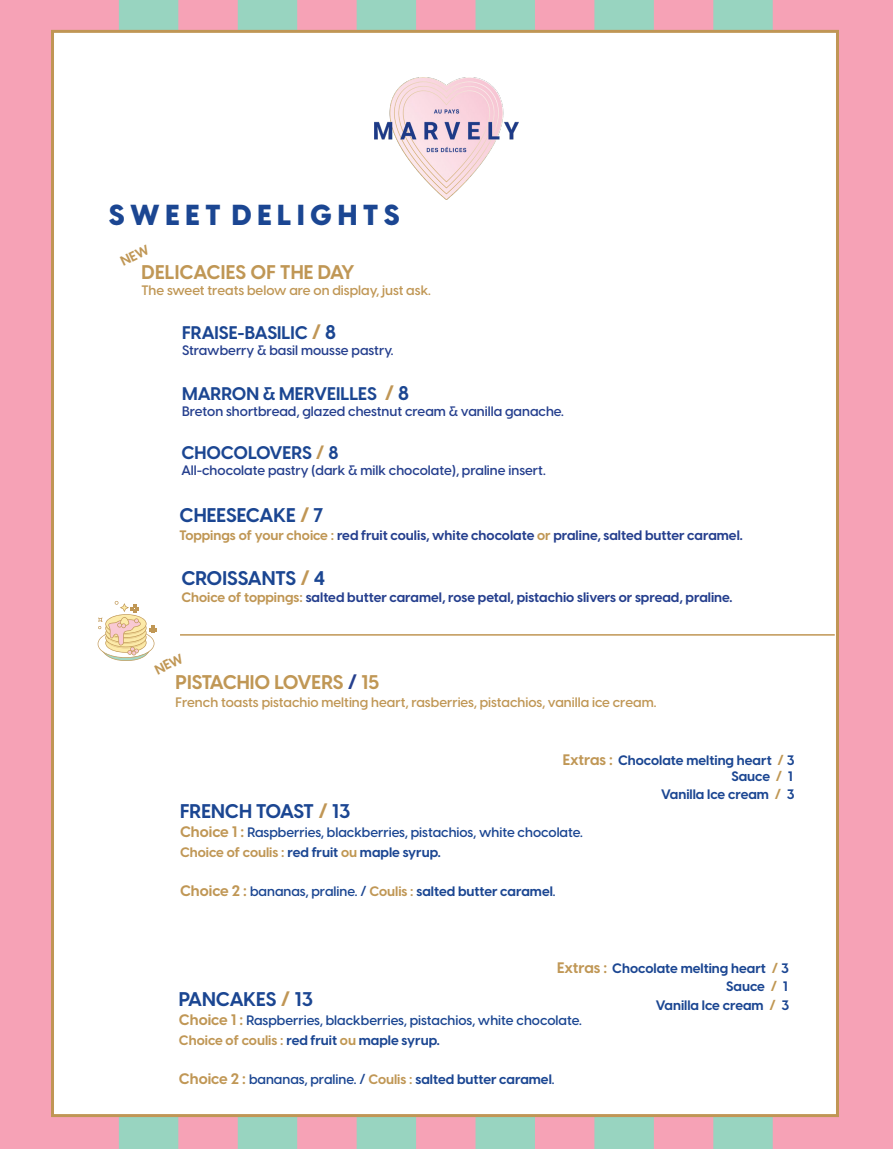
<style>
.page{position:relative;width:893px;height:1149px;background:#fff}
.page>*{position:absolute;margin:0;border:0;box-sizing:border-box;transform-origin:0 0}
.t1{font:800 28.5px "Visby CF";color:#1b4692}
.t2{font:700 19.5px "Visby CF";color:#1b4692}
.t3{font:700 19.5px "Visby CF";color:#c09755}
.t4{font:700 18px "Visby CF";color:#1b4692}
.t5{font:700 13.5px "Visby CF";color:#1b4692}
.t6{font:700 13.5px "Visby CF";color:#253f8e}
.t7{font:600 13.5px "Visby CF";color:#253f8e}
.t8{font:600 13.5px "Visby CF";color:#1b4692}
.t9{font:600 13.5px "Visby CF";color:#c09755}
.s1{font-size:19.5px;color:#c09655}
.s2{font-size:19.5px}
.s3{color:#c09655}
.s4{color:#c09755}
.s5{color:#253f8e}
.s6{font-size:15px;color:#c09755}
.s7{color:#c09753}
.s8{font-weight:700;font-size:15px;color:#c09755}
.s9{color:#c09752}
.s10{font-weight:600}
</style>
<div class="page">
<div style="left:0;top:0;width:59px;height:1148px;background:#f6a2b6"></div>
<div style="left:59px;top:0;width:60px;height:1148px;background:#f6a2b6"></div>
<div style="left:119px;top:0;width:59px;height:1148px;background:#98d4c0"></div>
<div style="left:178px;top:0;width:60px;height:1148px;background:#f6a2b6"></div>
<div style="left:238px;top:0;width:59px;height:1148px;background:#98d4c0"></div>
<div style="left:297px;top:0;width:60px;height:1148px;background:#f6a2b6"></div>
<div style="left:357px;top:0;width:59px;height:1148px;background:#98d4c0"></div>
<div style="left:416px;top:0;width:59px;height:1148px;background:#f6a2b6"></div>
<div style="left:475px;top:0;width:60px;height:1148px;background:#98d4c0"></div>
<div style="left:535px;top:0;width:59px;height:1148px;background:#f6a2b6"></div>
<svg style="left:594px;top:0;width:60px;height:1148px;fill:#98d4c0"></svg>
<div style="left:654px;top:0;width:59px;height:1148px;background:#f6a2b6"></div>
<svg style="left:713px;top:0;width:60px;height:1148px;fill:#98d4c0"></svg>
<div style="left:773px;top:0;width:59px;height:1148px;background:#f6a2b6"></div>
<div style="left:832px;top:0;width:61px;height:1148px;background:#f6a2b6"></div>
<div style="left:51px;top:30px;width:788px;height:1086px;background:#fff;border:3px solid #c09655"></div>
<img style="left:374px;top:78px;width:145px;height:121px">
<hr style="left:180px;top:634px;width:655px;height:1px;background:#c09655">
<svg style="left:98px;top:601px;width:86px;height:60px"></svg>
<p class="t1" style="left:109px;top:196px;width:292px">S W E E T D E L I G H T S</p>
<p class="t3" style="left:142px;top:259px;width:215px">DELICACIES OF THE DAY</p>
<p class="t9" style="left:141px;top:282px;width:291px">The sweet treats below are on display, just ask.</p>
<p class="t4" style="left:182px;top:320px;width:156px">FRAISE-BASILIC <span class="s1">/</span> <span class="s2">8</span></p>
<p class="t7" style="left:182px;top:342px;width:213px">Strawberry &amp; basil mousse pastry.</p>
<p class="t4" style="left:182px;top:382px;width:229px">MARRON &amp; MERVEILLES <span class="s1">/</span> <span class="s2">8</span></p>
<p class="t7" style="left:182px;top:403px;width:383px">Breton shortbread, glazed chestnut cream &amp; vanilla ganache.</p>
<p class="t4" style="left:181px;top:440px;width:159px">CHOCOLOVERS <span class="s3">/</span> 8</p>
<p class="t7" style="left:181px;top:461px;width:366px">All-chocolate pastry (dark &amp; milk chocolate), praline insert.</p>
<p class="t2" style="left:180px;top:502px;width:145px">CHEESECAKE <span class="s3">/</span> 7</p>
<p class="t6" style="left:180px;top:526px;width:565px"><span class="s4">Toppings of your choice :</span> red fruit coulis, white chocolate <span class="s4">or</span> praline, salted butter caramel.</p>
<p class="t2" style="left:181px;top:565px;width:145px">CROISSANTS <span class="s3">/</span> 4</p>
<p class="t6" style="left:181px;top:588px;width:553px"><span class="s4">Choice of toppings:</span> salted butter caramel, rose petal, pistachio slivers or spread, praline.</p>
<p class="t3" style="left:176px;top:669px;width:205px">PISTACHIO LOVERS <span class="s5">/</span> 15</p>
<p class="t9" style="left:176px;top:693px;width:482px">French toasts pistachio melting heart, rasberries, pistachios, vanilla ice cream.</p>
<p class="t5" style="left:563px;top:751px;width:233px"><span class="s6">Extras :</span> Chocolate melting heart <span class="s7">/</span> 3</p>
<p class="t2" style="left:180px;top:798px;width:172px">FRENCH TOAST <span class="s3">/</span> 13</p>
<p class="t8" style="left:180px;top:823px;width:404px"><span class="s8">Choice 1 :</span> Raspberries, blackberries, pistachios, white chocolate.</p>
<p class="t5" style="left:180px;top:843px;width:262px"><span class="s4">Choice of coulis :</span> red fruit <span class="s9">ou</span> maple syrup.</p>
<p class="t5" style="left:180px;top:882px;width:377px"><span class="s6">Choice 2 :</span> <span class="s10">bananas, praline. /</span> <span class="s4">Coulis :</span> salted butter caramel<span class="s10">.</span></p>
<p class="t5" style="left:731px;top:767px;width:63px">Sauce <span class="s9">/</span> 1</p>
<p class="t5" style="left:661px;top:785px;width:135px">Vanilla Ice cream <span class="s7">/</span> 3</p>
<p class="t5" style="left:557px;top:958px;width:233px"><span class="s6">Extras :</span> Chocolate melting heart <span class="s7">/</span> 3</p>
<p class="t2" style="left:179px;top:985px;width:136px">PANCAKES <span class="s3">/</span> 13</p>
<p class="t8" style="left:179px;top:1011px;width:404px"><span class="s8">Choice 1 :</span> Raspberries, blackberries, pistachios, white chocolate.</p>
<p class="t5" style="left:179px;top:1030px;width:262px"><span class="s4">Choice of coulis :</span> red fruit <span class="s9">ou</span> maple syrup.</p>
<p class="t5" style="left:179px;top:1069px;width:377px"><span class="s6">Choice 2 :</span> <span class="s10">bananas, praline. /</span> <span class="s4">Coulis :</span> salted butter caramel<span class="s10">.</span></p>
<p class="t5" style="left:726px;top:977px;width:63px">Sauce <span class="s9">/</span> 1</p>
<p class="t5" style="left:656px;top:996px;width:135px">Vanilla Ice cream <span class="s7">/</span> 3</p>
</div>
